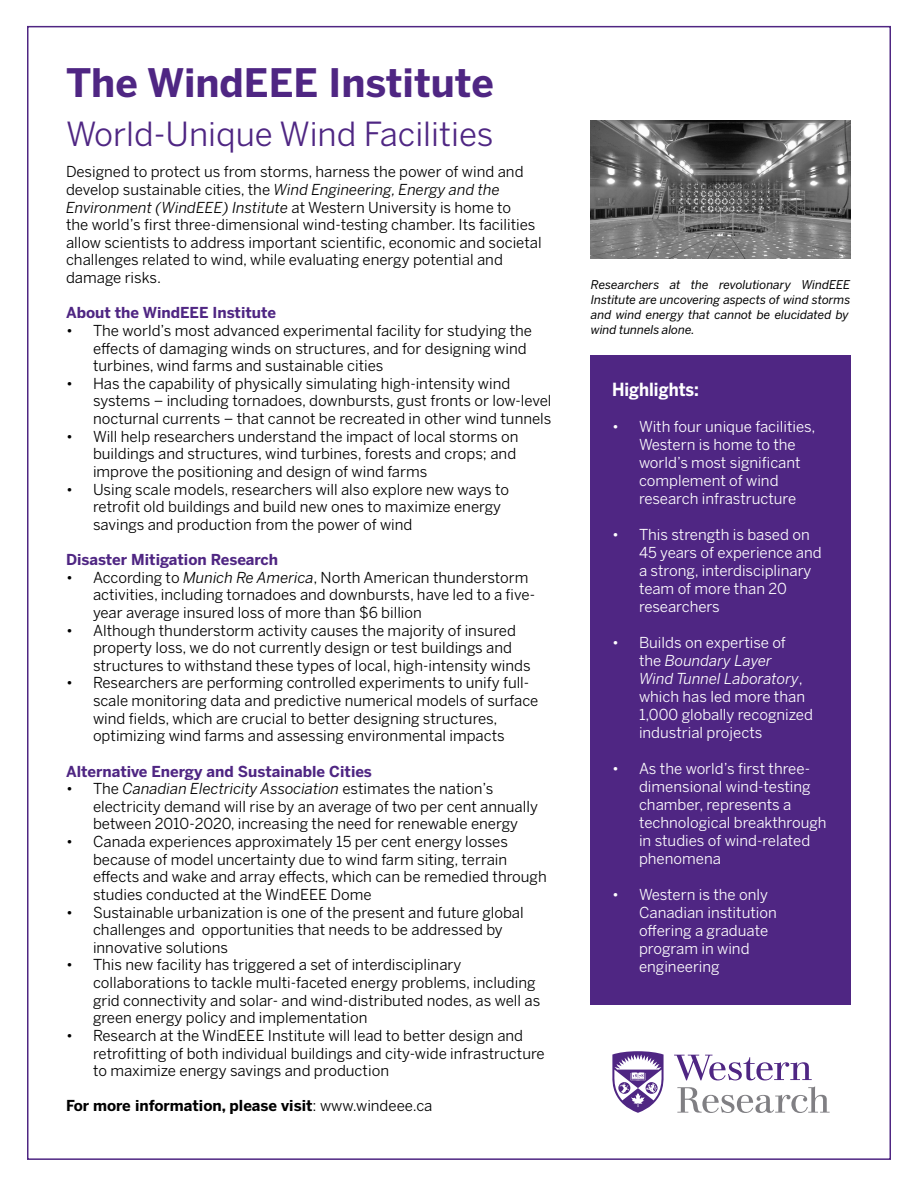
<style>
.page{position:relative;width:918px;height:1188px;background:#fff}
.page>*{position:absolute;margin:0;border:0;box-sizing:border-box;transform-origin:0 0}
.t1{font:700 39px "Benton Sans";color:#4f2683}
.t2{font:33px "Benton Sans";color:#4f2683}
.t3{font:700 18px "Benton Sans";color:#fff;scale:.9 1}
.t4{font:15px/17.7px "Benton Sans";color:#000}
.t5{font:15px/18px "Benton Sans";color:#fff}
.t6{font:700 15px "Benton Sans";color:#4f2683}
.t7{font:700 15px "Benton Sans";color:#000}
.t8{font:italic 12px/15px "Benton Sans";letter-spacing:-.005em;color:#000}
.s1{font-style:italic}
.s2{font-weight:400}
</style>
<div class="page">
<svg style="left:674px;top:1055px;width:138px;height:25px"></svg>
<svg style="left:677px;top:1086px;width:153px;height:27px"></svg>
<svg style="left:612px;top:1051px;width:52px;height:62px"></svg>
<img style="left:590px;top:120px;width:260px;height:138px">
<div style="left:590px;top:355px;width:260px;height:650px;background:#4f2683"></div>
<h1 class="t1" style="left:66px;top:59px;width:429px">The WindEEE Institute</h1>
<h2 class="t2" style="left:66px;top:115px;width:429px">World-Unique Wind Facilities</h2>
<p class="t4" style="left:66px;top:163px;width:477px">Designed to protect us from storms, harness the power of wind and develop sustainable cities, the <span class="s1">Wind Engineering, Energy and the Environment (WindEEE) Institute</span> at Western University is home to<br>the world’s first three-dimensional wind-testing chamber. Its facilities allow scientists to address important scientific, economic and societal challenges related to wind, while evaluating energy potential and damage risks.</p>
<p class="t6" style="left:66px;top:304px;width:212px">About the WindEEE Institute</p>
<p class="t4" style="left:93px;top:322px;width:441px;text-indent:-27px">• The world’s most advanced experimental facility for studying the effects of damaging winds on structures, and for designing wind turbines, wind farms and sustainable cities</p>
<p class="t4" style="left:93px;top:374px;width:460px;text-indent:-27px">• Has the capability of physically simulating high-intensity wind systems – including tornadoes, downbursts, gust fronts or low-level nocturnal currents – that cannot be recreated in other wind tunnels</p>
<p class="t4" style="left:93px;top:427px;width:427px;text-indent:-27px">• Will help researchers understand the impact of local storms on buildings and structures, wind turbines, forests and crops; and improve the positioning and design of wind farms</p>
<p class="t4" style="left:93px;top:480px;width:418px;text-indent:-27px">• Using scale models, researchers will also explore new ways to retrofit old buildings and build new ones to maximize energy savings and production from the power of wind</p>
<p class="t6" style="left:66px;top:551px;width:214px">Disaster Mitigation Research</p>
<p class="t4" style="left:93px;top:568px;width:444px;text-indent:-27px">• According to <span class="s1">Munich Re America</span>, North American thunderstorm activities, including tornadoes and downbursts, have led to a five&shy;year average insured loss of more than $6 billion</p>
<p class="t4" style="left:93px;top:621px;width:439px;text-indent:-27px">• Although thunderstorm activity causes the majority of insured property loss, we do not currently design or test buildings and structures to withstand these types of local, high-intensity winds</p>
<p class="t4" style="left:93px;top:674px;width:447px;text-indent:-27px">• Researchers are performing controlled experiments to unify full&shy;scale monitoring data and predictive numerical models of surface wind fields, which are crucial to better designing structures, optimizing wind farms and assessing environmental impacts</p>
<p class="t6" style="left:66px;top:762px;width:307px">Alternative Energy and Sustainable Cities</p>
<p class="t4" style="left:93px;top:780px;width:446px;text-indent:-27px">• The <span class="s1">Canadian Electricity Association</span> estimates the nation’s electricity demand will rise by an average of two per cent annually between 2010-2020, increasing the need for renewable energy</p>
<p class="t4" style="left:93px;top:833px;width:455px;text-indent:-27px">• Canada experiences approximately 15 per cent energy losses because of model uncertainty due to wind farm siting, terrain effects and wake and array effects, which can be remedied through studies conducted at the WindEEE Dome</p>
<p class="t4" style="left:93px;top:903px;width:432px;text-indent:-27px">• Sustainable urbanization is one of the present and future global challenges and opportunities that needs to be addressed by innovative solutions</p>
<p class="t4" style="left:93px;top:956px;width:449px;text-indent:-27px">• This new facility has triggered a set of interdisciplinary collaborations to tackle multi-faceted energy problems, including grid connectivity and solar- and wind-distributed nodes, as well as green energy policy and implementation</p>
<p class="t4" style="left:93px;top:1027px;width:453px;text-indent:-27px">• Research at the WindEEE Institute will lead to better design and retrofitting of both individual buildings and city-wide infrastructure to maximize energy savings and production</p>
<p class="t7" style="left:66px;top:1097px;width:368px">For more information, please visit<span class="s2">: www.windeee.ca</span></p>
<p class="t8" style="left:591px;top:277px;width:261px">Researchers at the revolutionary WindEEE Institute are uncovering aspects of wind storms and wind energy that cannot be elucidated by wind tunnels alone.</p>
<p class="t3" style="left:612px;top:379px;width:98px">Highlights:</p>
<p class="t5" style="left:639px;top:417px;width:178px;text-indent:-27px">• With four unique facilities,<br>Western is home to the world’s most significant complement of wind research infrastructure</p>
<p class="t5" style="left:639px;top:525px;width:184px;text-indent:-27px">• This strength is based on<br>45 years of experience and a strong, interdisciplinary team of more than 20 researchers</p>
<p class="t5" style="left:639px;top:633px;width:175px;text-indent:-27px">• Builds on expertise of<br>the <span class="s1">Boundary Layer<br>Wind Tunnel Laboratory</span>, which has led more than<br>1,000 globally recognized industrial projects</p>
<p class="t5" style="left:639px;top:759px;width:189px;text-indent:-27px">• As the world’s first three&shy;dimensional wind-testing chamber, represents a technological breakthrough in studies of wind-related phenomena</p>
<p class="t5" style="left:639px;top:885px;width:139px;text-indent:-27px">• Western is the only<br>Canadian institution offering a graduate program in wind engineering</p>
</div>
